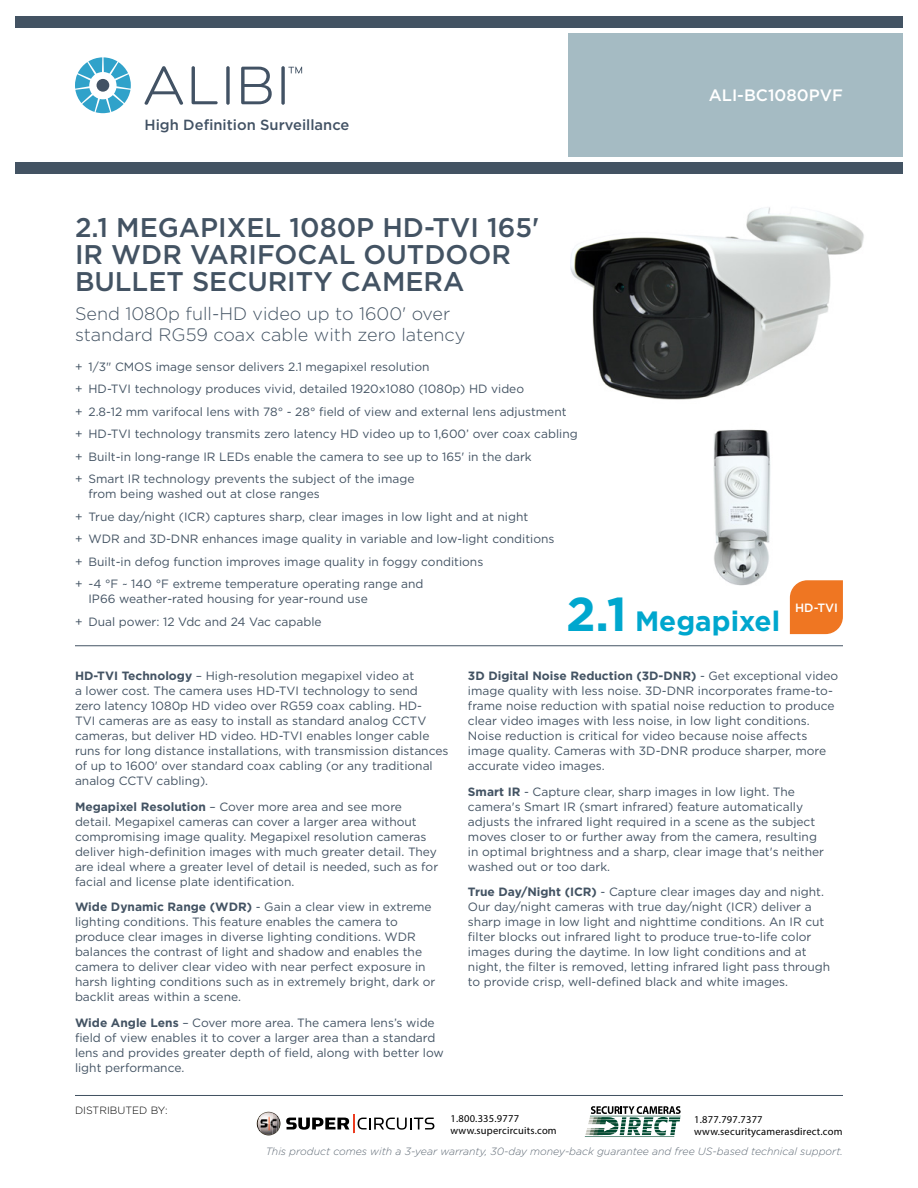
<style>
.page{position:relative;width:918px;height:1188px;background:#fff}
.page>*{position:absolute;margin:0;border:0;box-sizing:border-box;transform-origin:0 0}
.t1{font:700 27.9px "Gotham";color:#00a7ce}
.t2{font:500 27px/27px "Gotham";color:#435363}
.t3{font:300 18px/21px "Gotham";color:#435363}
.t4{font:500 16.5px "Gotham";color:#fff}
.t5{font:500 14.7px "Gotham";color:#425264}
.t6{font:12px/15px "Gotham";color:#435363}
.t7{font:500 12px "Gotham";color:#fff}
.t8{font:italic 300 10.5px "Gotham";color:#5f6a75}
.t9{font:10.5px/12px "Myriad Pro";letter-spacing:.02em;color:#000}
.t10{font:300 10.5px "Gotham";color:#000}
.s1{font-size:47.55px}
.s2{font-weight:700}
</style>
<div class="page">
<div style="left:1px;top:16px;width:916px;height:12px;background:#435363"></div>
<div style="left:1px;top:162px;width:916px;height:12px;background:#435363"></div>
<div style="left:569px;top:33px;width:348px;height:123px;background:#a5bbc3"></div>
<svg style="left:75px;top:57px;width:56px;height:56px"></svg>
<svg style="left:145px;top:66px;width:38px;height:39px"></svg>
<svg style="left:192px;top:66px;width:26px;height:38px"></svg>
<svg style="left:226px;top:66px;width:4px;height:39px"></svg>
<svg style="left:241px;top:67px;width:31px;height:37px"></svg>
<svg style="left:281px;top:66px;width:4px;height:39px"></svg>
<svg style="left:288px;top:67px;width:14px;height:6px"></svg>
<hr style="left:75px;top:1095px;width:768px;height:1px;background:#435363">
<img style="left:570px;top:207px;width:294px;height:193px">
<hr style="left:75px;top:646px;width:768px;height:1px;background:#435363">
<svg style="left:790px;top:580px;width:53px;height:54px;background:#ef7c2d"></svg>
<img style="left:713px;top:429px;width:58px;height:157px">
<svg style="left:257px;top:1112px;width:23px;height:23px"></svg>
<svg style="left:286px;top:1114px;width:148px;height:19px"></svg>
<hr style="left:585px;top:1136px;width:89px;height:1px;background:#004a31">
<svg style="left:585px;top:1106px;width:96px;height:29px"></svg>
<div style="left:0;top:0;width:15px;height:1188px;background:#fff"></div>
<div style="left:903px;top:0;width:15px;height:1188px;background:#fff"></div>
<p class="t5" style="left:145px;top:115px;width:206px">HIGH DEFINITION SURVEILLANCE</p>
<h3 class="t4" style="left:709px;top:85px;width:133px">ALI -BC1080PVF</h3>
<h2 class="t2" style="left:75px;top:214px;width:466px">2.1 MEGAPIXEL 1080P HD-TVI 165'<br>I R WDR VARIFOCAL OUTDOOR<br>BULLET SECURITY CAM ERA</h2>
<h3 class="t3" style="left:75px;top:302px;width:392px">Send 1080p full-HD video up to 1600' over standard RG59 coax cable with zero latency</h3>
<p class="t6" style="left:75px;top:355px;width:504px;line-height:22.5px">+ 1/3" CMOS image sensor delivers 2.1 megapixel resolution<br>+ HD-TVI technology produces vivid, detailed 1920x1080 (1080p) HD video<br>+ 2.8-12 mm varifocal lens with 78° - 28° field of view and external lens adjustment<br>+ HD-TVI technology transmits zero latency HD video up to 1,600’ over coax cabling + Built-in long-range IR LEDs enable the camera to see up to 165' in the dark<br>+ Smart IR technology prevents the subject of the image</p>
<p class="t6" style="left:75px;top:482px;width:481px;line-height:22.5px;text-indent:14px">from being washed out at close ranges<br>+ True day/night (ICR) captures sharp, clear images in low light and at night<br>+ WDR and 3D-DNR enhances image quality in variable and low-light conditions + Built-in defog function improves image quality in foggy conditions<br>+ -4 °F ~ 140 °F extreme temperature operating range and</p>
<p class="t6" style="left:75px;top:587px;width:294px;line-height:22.5px;text-indent:14px">IP66 weather-rated housing for year-round use + Dual power: 12 Vdc and 24 Vac capable</p>
<p class="t7" style="left:795px;top:600px;width:42px">HD-TVI</p>
<h1 class="t1" style="left:566px;top:602px;width:216px"><span class="s1">2.1</span> Megapixel</h1>
<p class="t6" style="left:75px;top:668px;width:375px"><span class="s2">HD-TVI Technology</span> – High-resolution megapixel video at<br>a lower cost. The camera uses HD-TVI technology to send<br>zero latency 1080p HD video over RG59 coax cabling. HD-<br>TVI cameras are as easy to install as standard analog CCTV cameras, but deliver HD video. HD-TVI enables longer cable runs for long distance installations, with transmission distances of up to 1600' over standard coax cabling (or any traditional analog CCTV cabling).</p>
<p class="t6" style="left:75px;top:799px;width:365px"><span class="s2">Megapixel Resolution</span> – Cover more area and see more detail. Megapixel cameras can cover a larger area without compromising image quality. Megapixel resolution cameras deliver high-definition images with much greater detail. They are ideal where a greater level of detail is needed, such as for facial and license plate identification.</p>
<p class="t6" style="left:75px;top:899px;width:362px"><span class="s2">Wide Dynamic Range (WDR)</span> - Gain a clear view in extreme lighting conditions. This feature enables the camera to produce clear images in diverse lighting conditions. WDR balances the contrast of light and shadow and enables the camera to deliver clear video with near perfect exposure in harsh lighting conditions such as in extremely bright, dark or backlit areas within a scene.</p>
<p class="t6" style="left:75px;top:1015px;width:370px"><span class="s2">Wide Angle Lens</span> – Cover more area. The camera lens’s wide field of view enables it to cover a larger area than a standard lens and provides greater depth of field, along with better low light performance.</p>
<p class="t6" style="left:468px;top:668px;width:372px"><span class="s2">3D Digital Noise Reduction (3D-DNR)</span> - Get exceptional video image quality with less noise. 3D-DNR incorporates frame-to&shy;frame noise reduction with spatial noise reduction to produce clear video images with less noise, in low light conditions.<br>Noise reduction is critical for video because noise affects image quality. Cameras with 3D-DNR produce sharper, more accurate video images.</p>
<p class="t6" style="left:468px;top:784px;width:358px"><span class="s2">Smart IR</span> - Capture clear, sharp images in low light. The camera's Smart IR (smart infrared) feature automatically adjusts the infrared light required in a scene as the subject moves closer to or further away from the camera, resulting in optimal brightness and a sharp, clear image that's neither washed out or too dark.</p>
<p class="t6" style="left:468px;top:884px;width:364px"><span class="s2">True Day/Night (ICR)</span> - Capture clear images day and night.<br>Our day/night cameras with true day/night (ICR) deliver a sharp image in low light and nighttime conditions. An IR cut filter blocks out infrared light to produce true-to-life color images during the daytime. In low light conditions and at night, the filter is removed, letting infrared light pass through to provide crisp, well-defined black and white images.</p>
<p class="t10" style="left:75px;top:1103px;width:94px">Distributed By:</p>
<p class="t9" style="left:451px;top:1112px;width:108px">1.800.335.9777 www.supercircuits.com</p>
<p class="t9" style="left:694px;top:1113px;width:150px">1.877.797.7377 www.securitycamerasdirect.com</p>
<p class="t8" style="left:266px;top:1145px;width:579px">This product comes with a 3-year warranty, 30-day money-back guarantee and free US-based technical support.</p>
</div>
